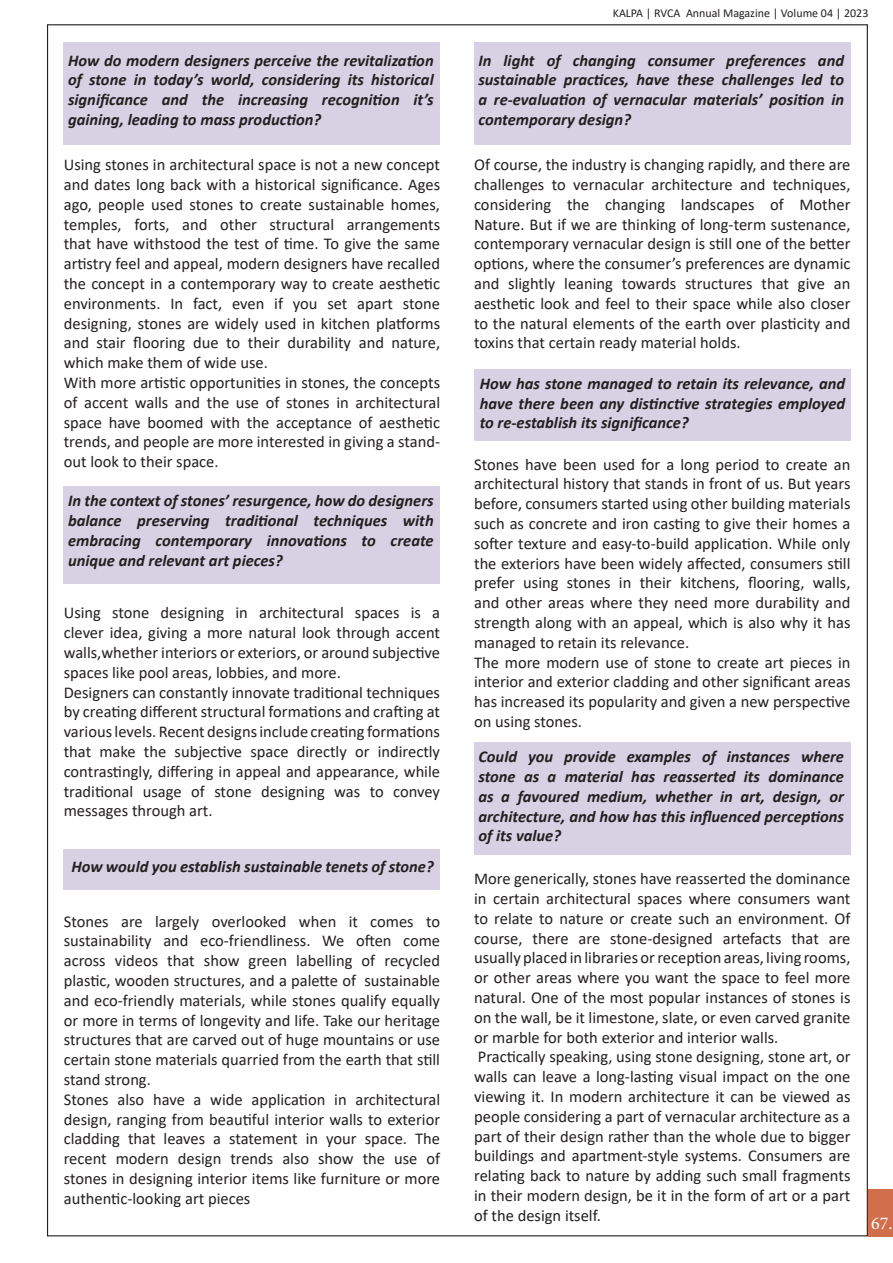
<style>
.page{position:relative;width:893px;height:1263px;background:#fff}
.page>*{position:absolute;margin:0;border:0;box-sizing:border-box;transform-origin:0 0}
.t1{font:18px "Minion Pro";color:#fff}
.t2{font:16.5px/19.8px "Calibri";color:#231f20;text-align:justify}
.t3{font:italic 700 16.5px/19.8px "Calibri";color:#231f20;text-align:justify}
.t4{font:12px "Calibri";color:#231f20}
</style>
<div class="page">
<div style="left:868px;top:1189px;width:25px;height:47px;background:#d16f4c"></div>
<div style="left:64px;top:43px;width:376px;height:102px;background:#d8d1e4"></div>
<div style="left:474px;top:43px;width:376px;height:102px;background:#d8d1e4"></div>
<div style="left:474px;top:370px;width:376px;height:71px;background:#d8d1e4"></div>
<div style="left:64px;top:486px;width:376px;height:98px;background:#d8d1e4"></div>
<div style="left:474px;top:742px;width:376px;height:113px;background:#d8d1e4"></div>
<div style="left:64px;top:849px;width:376px;height:41px;background:#d8d1e4"></div>
<p class="t4" style="left:613px;top:5px;width:257px">KALPA | RVCA Annual Magazine | Volume 04 | 2023</p>
<p class="t3" style="left:68px;top:50px;width:367px">How do modern designers perceive the revitalization of stone in today’s world, considering its historical significance and the increasing recognition it’s gaining, leading to mass production?</p>
<p class="t3" style="left:478px;top:50px;width:367px">In light of changing consumer preferences and sustainable practices, have these challenges led to a re-evaluation of vernacular materials’ position in contemporary design?</p>
<p class="t2" style="left:64px;top:154px;width:378px">Using stones in architectural space is not a new concept and dates long back with a historical significance. Ages ago, people used stones to create sustainable homes, temples, forts, and other structural arrangements that have withstood the test of time. To give the same artistry feel and appeal, modern designers have recalled the concept in a contemporary way to create aesthetic environments. In fact, even if you set apart stone designing, stones are widely used in kitchen platforms and stair flooring due to their durability and nature, which make them of wide use.</p>
<p class="t2" style="left:64px;top:372px;width:378px">With more artistic opportunities in stones, the concepts of accent walls and the use of stones in architectural space have boomed with the acceptance of aesthetic trends, and people are more interested in giving a stand&shy;out look to their space.</p>
<p class="t3" style="left:68px;top:490px;width:367px">In the context of stones’ resurgence, how do designers balance preserving traditional techniques with embracing contemporary innovations to create unique and relevant art pieces?</p>
<p class="t2" style="left:64px;top:602px;width:378px">Using stone designing in architectural spaces is a clever idea, giving a more natural look through accent walls,whether interiors or exteriors, or around subjective spaces like pool areas, lobbies, and more.</p>
<p class="t2" style="left:64px;top:682px;width:378px">Designers can constantly innovate traditional techniques by creating different structural formations and crafting at various levels. Recent designs include creating formations that make the subjective space directly or indirectly contrastingly, differing in appeal and appearance, while traditional usage of stone designing was to convey messages through art.</p>
<p class="t3" style="left:71px;top:856px;width:364px">How would you establish sustainable tenets of stone?</p>
<p class="t2" style="left:64px;top:911px;width:378px">Stones are largely overlooked when it comes to sustainability and eco-friendliness. We often come across videos that show green labelling of recycled plastic, wooden structures, and a palette of sustainable and eco-friendly materials, while stones qualify equally or more in terms of longevity and life. Take our heritage structures that are carved out of huge mountains or use certain stone materials quarried from the earth that still stand strong.</p>
<p class="t2" style="left:64px;top:1089px;width:378px">Stones also have a wide application in architectural design, ranging from beautiful interior walls to exterior cladding that leaves a statement in your space. The recent modern design trends also show the use of stones in designing interior items like furniture or more authentic-looking art pieces</p>
<p class="t2" style="left:474px;top:154px;width:378px">Of course, the industry is changing rapidly, and there are challenges to vernacular architecture and techniques, considering the changing landscapes of Mother Nature. But if we are thinking of long-term sustenance, contemporary vernacular design is still one of the better options, where the consumer’s preferences are dynamic and slightly leaning towards structures that give an aesthetic look and feel to their space while also closer to the natural elements of the earth over plasticity and toxins that certain ready material holds.</p>
<p class="t3" style="left:480px;top:373px;width:367px">How has stone managed to retain its relevance, and have there been any distinctive strategies employed to re-establish its significance?</p>
<p class="t2" style="left:474px;top:454px;width:378px">Stones have been used for a long period to create an architectural history that stands in front of us. But years before, consumers started using other building materials such as concrete and iron casting to give their homes a softer texture and easy-to-build application. While only the exteriors have been widely affected, consumers still prefer using stones in their kitchens, flooring, walls, and other areas where they need more durability and strength along with an appeal, which is also why it has managed to retain its relevance.</p>
<p class="t2" style="left:474px;top:652px;width:378px">The more modern use of stone to create art pieces in interior and exterior cladding and other significant areas has increased its popularity and given a new perspective on using stones.</p>
<p class="t3" style="left:478px;top:746px;width:367px">Could you provide examples of instances where stone as a material has reasserted its dominance as a favoured medium, whether in art, design, or architecture, and how has this influenced perceptions of its value?</p>
<p class="t2" style="left:474px;top:868px;width:378px">More generically, stones have reasserted the dominance in certain architectural spaces where consumers want to relate to nature or create such an environment. Of course, there are stone-designed artefacts that are usually placed in libraries or reception areas, living rooms, or other areas where you want the space to feel more natural. One of the most popular instances of stones is on the wall, be it limestone, slate, or even carved granite or marble for both exterior and interior walls.</p>
<p class="t2" style="left:474px;top:1046px;width:378px">Practically speaking, using stone designing, stone art, or walls can leave a long-lasting visual impact on the one viewing it. In modern architecture it can be viewed as people considering a part of vernacular architecture as a part of their design rather than the whole due to bigger buildings and apartment-style systems. Consumers are relating back to nature by adding such small fragments in their modern design, be it in the form of art or a part of the design itself.</p>
<p class="t1" style="left:871px;top:1211px;width:23px">67.</p>
</div>
